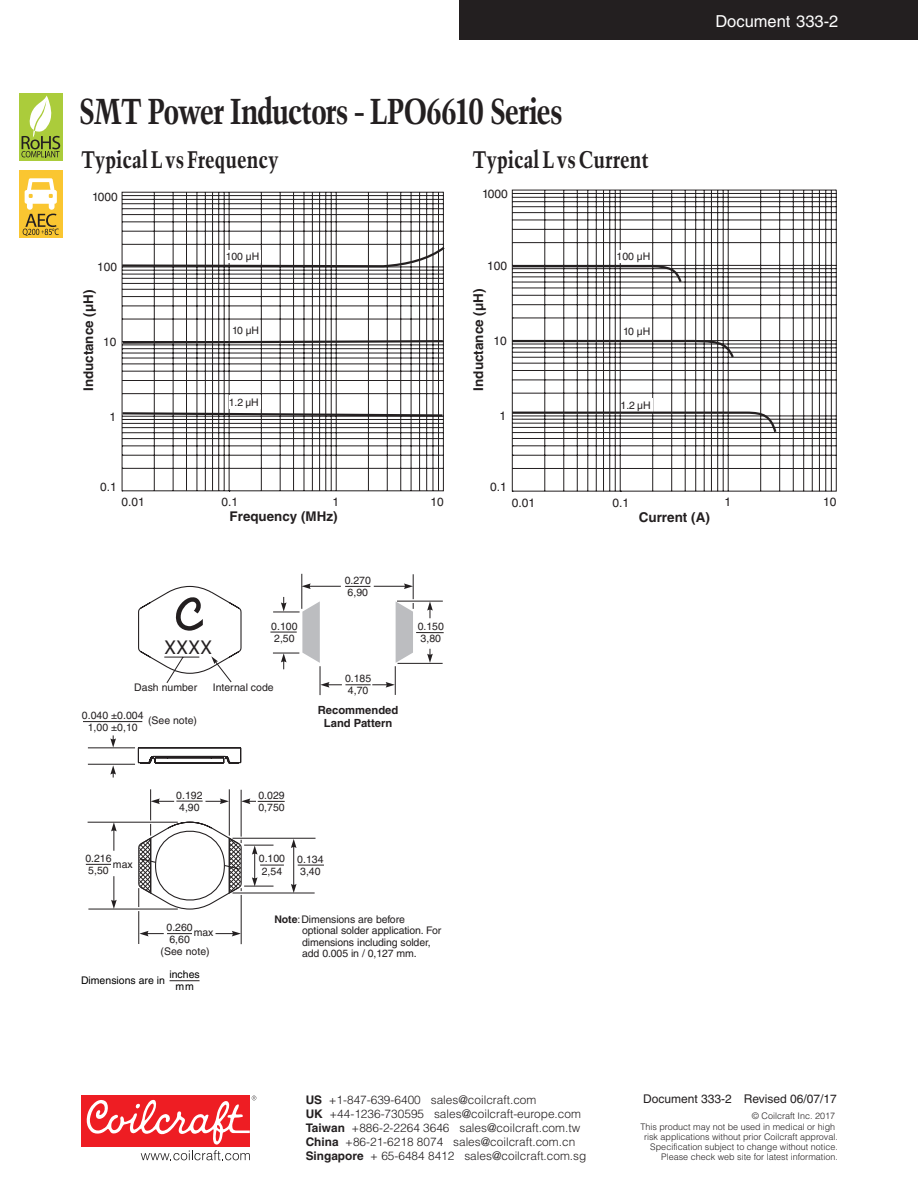
<style>
.page{position:relative;width:918px;height:1188px;background:#fff}
.page>*{position:absolute;margin:0;border:0;box-sizing:border-box;transform-origin:0 0}
.Headline{font:700 condensed 36px "Trump Mediaeval";letter-spacing:-.04em;color:#231f20}
.Subhead_-_16_point{font:700 condensed 24px "Trump Mediaeval";color:#231f20}
.t1{font:18.6px "Tahoma";color:#231f20}
.Document_number{font:16.5px "Helvetica";color:#fff}
.t2{font:700 13.5px "Helvetica";color:#231f20}
.t3{font:700 13.35px "Helvetica";color:#231f20}
.t4{font:12px "Helvetica";color:#231f20}
.t5{font:300 11.85px "Helvetica";color:#231f20}
.t6{font:700 11.85px/14.1px "Helvetica";color:#231f20}
.t7{font:11.85px "Helvetica";color:#231f20}
.t8{font:700 11.25px/13.4px "Helvetica";color:#231f20;text-align:center}
.t9{font:10.5px/12.1px "Helvetica";color:#231f20}
.Dimensions{font:10.5px/12px "Helvetica";color:#000;text-align:center}
.t10{font:10.35px "Helvetica";color:#231f20}
.t11{font:300 9px/9.9px "Helvetica";color:#231f20;text-align:right}
.s1{font-weight:700}
</style>
<div class="page">
<div style="left:459px;top:0;width:459px;height:40px;background:#231f20"></div>
<div style="left:81px;top:1096px;width:169px;height:51px;background:#ee1d23"></div>
<svg style="left:86px;top:1096px;width:170px;height:64px"></svg>
<div style="left:19px;top:171px;width:44px;height:67px;background:#fac631"></div>
<svg style="left:23px;top:178px;width:36px;height:58px"></svg>
<div style="left:19px;top:93px;width:44px;height:67px;background:#abcc3b"></div>
<svg style="left:21px;top:96px;width:39px;height:61px"></svg>
<svg style="left:512px;top:189px;width:325px;height:303px"></svg>
<div style="left:616px;top:250px;width:36px;height:13px;background:#fff"></div>
<svg style="left:511px;top:264px;width:225px;height:96px"></svg>
<div style="left:621px;top:398px;width:32px;height:14px;background:#fff"></div>
<svg style="left:511px;top:410px;width:267px;height:25px"></svg>
<svg style="left:121px;top:191px;width:323px;height:301px"></svg>
<svg style="left:121px;top:245px;width:324px;height:173px"></svg>
<div style="left:231px;top:325px;width:29px;height:12px;background:#fff"></div>
<div style="left:225px;top:250px;width:36px;height:12px;background:#fff"></div>
<div style="left:229px;top:395px;width:32px;height:14px;background:#fff"></div>
<hr style="left:170px;top:980px;width:30px;height:1px;background:#231f20">
<svg style="left:86px;top:864px;width:25px;height:1px"></svg>
<hr style="left:83px;top:721px;width:59px;height:1px;background:#231f20">
<svg style="left:298px;top:865px;width:26px;height:1px"></svg>
<hr style="left:88px;top:747px;width:47px;height:1px;background:#231f20">
<hr style="left:138px;top:747px;width:103px;height:1px;background:#231f20">
<hr style="left:88px;top:822px;width:90px;height:1px;background:#231f20">
<hr style="left:88px;top:909px;width:90px;height:1px;background:#231f20">
<hr style="left:232px;top:838px;width:84px;height:1px;background:#231f20">
<hr style="left:232px;top:893px;width:83px;height:1px;background:#231f20">
<hr style="left:138px;top:911px;width:1px;height:33px;background:#231f20">
<hr style="left:241px;top:895px;width:1px;height:49px;background:#231f20">
<hr style="left:88px;top:764px;width:47px;height:1px;background:#231f20">
<hr style="left:293px;top:844px;width:1px;height:44px;background:#231f20">
<svg style="left:291px;top:884px;width:6px;height:9px"></svg>
<svg style="left:291px;top:839px;width:6px;height:9px"></svg>
<svg style="left:216px;top:931px;width:25px;height:5px"></svg>
<svg style="left:139px;top:931px;width:53px;height:5px"></svg>
<svg style="left:111px;top:876px;width:6px;height:33px"></svg>
<svg style="left:111px;top:822px;width:6px;height:29px"></svg>
<svg style="left:110px;top:765px;width:6px;height:13px"></svg>
<svg style="left:110px;top:735px;width:6px;height:13px"></svg>
<svg style="left:138px;top:748px;width:147px;height:164px"></svg>
<svg style="left:138px;top:573px;width:306px;height:123px"></svg>
<p class="Headline" style="left:79px;top:88px;width:485px">SMT Power Inductors - LPO6610 Series</p>
<p class="Subhead_-_16_point" style="left:81px;top:144px;width:199px">Typical L vs Frequency</p>
<p class="Subhead_-_16_point" style="left:472px;top:144px;width:178px">Typical L vs Current</p>
<p class="t7" style="left:92px;top:190px;width:27px">1000</p>
<p class="t4" style="left:482px;top:187px;width:27px">1000</p>
<p class="t7" style="left:97px;top:260px;width:21px">100</p>
<p class="t10" style="left:226px;top:250px;width:35px">100 µH</p>
<p class="t4" style="left:487px;top:258px;width:22px">100</p>
<p class="t9" style="left:617px;top:250px;width:35px">100 µH</p>
<p class="t3" style="left:80px;top:391px;width:103px;rotate:-90deg">Inductance (µH)</p>
<p class="t7" style="left:103px;top:335px;width:15px">10</p>
<p class="t10" style="left:232px;top:325px;width:28px">10 µH</p>
<p class="t2" style="left:470px;top:391px;width:104px;rotate:-90deg">Inductance (µH)</p>
<p class="t4" style="left:493px;top:334px;width:15px">10</p>
<p class="t9" style="left:623px;top:325px;width:29px">10 µH</p>
<p class="t7" style="left:109px;top:410px;width:8px">1</p>
<p class="t10" style="left:229px;top:396px;width:31px">1.2 µH</p>
<p class="t4" style="left:499px;top:409px;width:8px">1</p>
<p class="t9" style="left:621px;top:399px;width:32px">1.2 µH</p>
<p class="t7" style="left:100px;top:480px;width:18px">0.1</p>
<p class="t4" style="left:490px;top:480px;width:18px">0.1</p>
<p class="Document_number" style="left:715px;top:11px;width:124px">Document 333-2</p>
<p class="t7" style="left:122px;top:495px;width:25px">0.01</p>
<p class="t7" style="left:222px;top:495px;width:18px">0.1</p>
<p class="t7" style="left:332px;top:495px;width:8px">1</p>
<p class="t7" style="left:430px;top:495px;width:15px">10</p>
<p class="t3" style="left:230px;top:508px;width:109px">Frequency (MHz)</p>
<p class="t1" style="left:165px;top:636px;width:48px">XXXX</p>
<p class="t9" style="left:345px;top:574px;width:28px">0.270<br>6,90</p>
<p class="t9" style="left:271px;top:620px;width:28px">0.100<br>2,50</p>
<p class="t9" style="left:418px;top:620px;width:28px">0.150<br>3,80</p>
<p class="t9" style="left:134px;top:682px;width:65px">Dash number</p>
<p class="t9" style="left:213px;top:682px;width:62px">Internal code</p>
<p class="t9" style="left:82px;top:709px;width:63px;text-align:center">0.040 ±0.004<br>1,00 ±0,10</p>
<p class="t9" style="left:148px;top:714px;width:51px">(See note)</p>
<p class="t9" style="left:345px;top:672px;width:28px">0.185<br>4,70</p>
<p class="t8" style="left:318px;top:703px;width:82px">Recommended<br>Land Pattern</p>
<p class="t9" style="left:85px;top:852px;width:28px">0.216<br>5,50</p>
<p class="t9" style="left:113px;top:858px;width:21px">max</p>
<p class="t9" style="left:176px;top:789px;width:28px">0.192<br>4,90</p>
<p class="t9" style="left:258px;top:789px;width:28px">0.029<br>0,750</p>
<p class="t9" style="left:259px;top:853px;width:28px">0.100<br>2,54</p>
<p class="t9" style="left:297px;top:853px;width:28px">0.134<br>3,40</p>
<p class="t9" style="left:166px;top:921px;width:28px">0.260<br>6,60</p>
<p class="t9" style="left:194px;top:927px;width:21px">max</p>
<p class="t9" style="left:161px;top:945px;width:51px">(See note)</p>
<p class="Dimensions" style="left:81px;top:974px;width:86px">Dimensions are in</p>
<p class="Dimensions" style="left:169px;top:968px;width:32px">inches mm</p>
<p class="t9" style="left:302px;top:914px;width:141px;line-height:11.2px;text-indent:-28px"><span class="s1">Note</span>:Dimensions are before optional solder application. For dimensions including solder, add 0.005 in / 0,127 mm.</p>
<p class="t4" style="left:512px;top:495px;width:25px">0.01</p>
<p class="t4" style="left:613px;top:495px;width:18px">0.1</p>
<p class="t4" style="left:724px;top:495px;width:8px">1</p>
<p class="t4" style="left:823px;top:495px;width:15px">10</p>
<p class="t2" style="left:639px;top:509px;width:73px">Current (A)</p>
<p class="t5" style="left:329px;top:1092px;width:209px">+1-847-639-6400 sales@coilcraft.com</p>
<p class="t5" style="left:329px;top:1106px;width:253px">+44-1236-730595 sales@coilcraft-europe.com</p>
<p class="t5" style="left:352px;top:1121px;width:230px">+886-2-2264 3646 sales@coilcraft.com.tw</p>
<p class="t5" style="left:345px;top:1135px;width:232px">+86-21-6218 8074 sales@coilcraft.com.cn</p>
<p class="t5" style="left:370px;top:1149px;width:218px">+ 65-6484 8412 sales@coilcraft.com.sg</p>
<p class="t6" style="left:306px;top:1093px;width:59px">US<br>UK<br>Taiwan<br>China<br>Singapore</p>
<p class="t4" style="left:643px;top:1092px;width:195px">Document 333-2 Revised 06/07/17</p>
<p class="t11" style="left:640px;top:1110px;width:196px;line-height:11.4px">© Coilcraft Inc. 2017<br>This product may not be used in medical or high</p>
<p class="t11" style="left:644px;top:1132px;width:195px">risk applications without prior Coilcraft approval.<br>Specification subject to change without notice.<br>Please check web site for latest information.</p>
</div>
